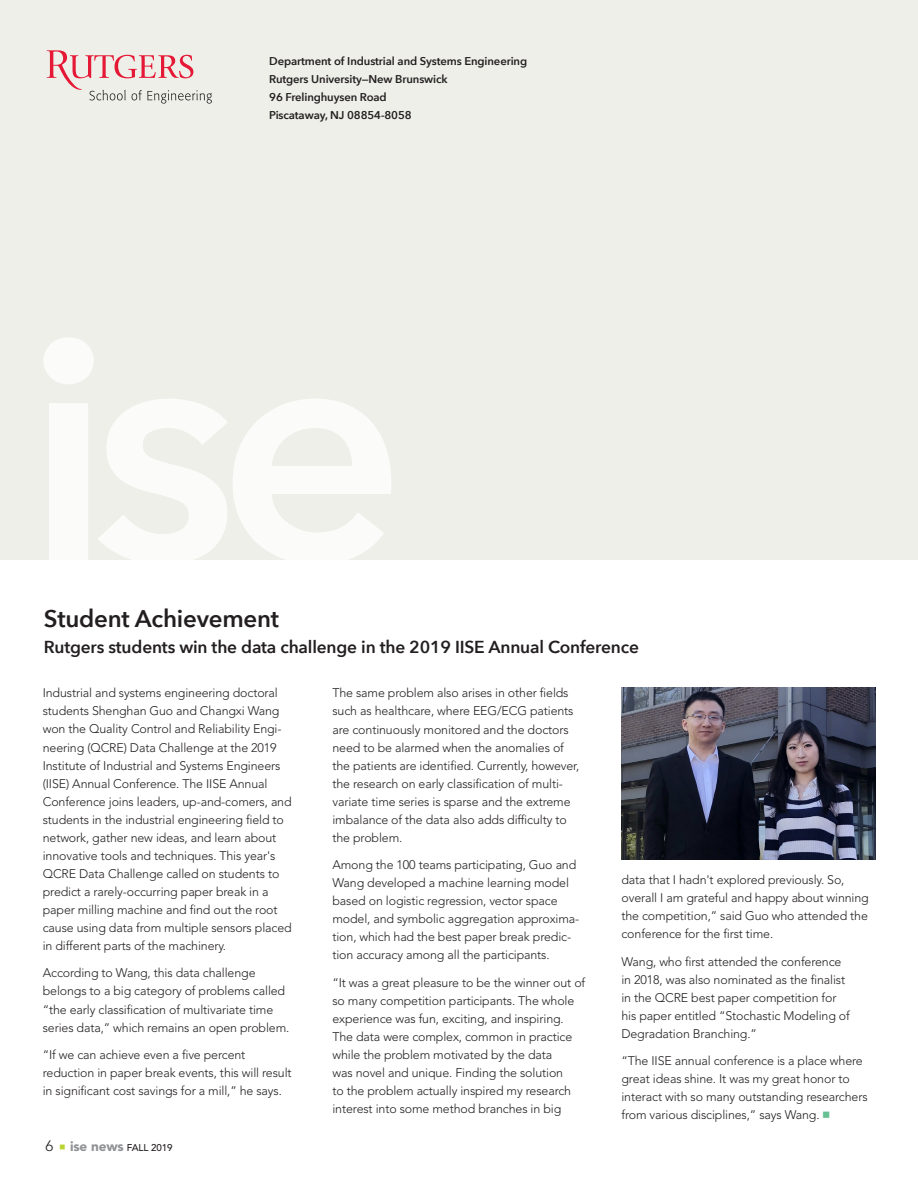
<style>
.page{position:relative;width:918px;height:1188px;background:#fff}
.page>*{position:absolute;margin:0;border:0;box-sizing:border-box;transform-origin:0 0}
.t1{font:600 24.15px "Avenir Next";letter-spacing:-.01em;color:#231f20}
.t2{font:600 17.25px "Avenir Next";letter-spacing:-.01em;color:#231f20}
.t3{font:300 15px "Avenir LT Std";color:#231f20}
.t4{font:300 12.45px/18px "Avenir LT Std";letter-spacing:-.01em;color:#231f20}
.t5{font:600 11.25px/18px "Avenir Next";letter-spacing:-.01em;color:#231f20}
.t6{font:500 9.75px "Avenir LT Std";letter-spacing:-.01em;color:#231f20}
.t7{font:6px "Universal Newswith Comm Pi";color:#b8d432}
.s1{font-weight:900;font-size:13.5px;color:#919295}
.s2{font-family:"Universal Newswith Comm Pi";font-weight:400;color:#65c194}
</style>
<div class="page">
<div style="left:0;top:0;width:918px;height:559px;background:#eeefe8"></div>
<svg style="left:47px;top:50px;width:165px;height:54px"></svg>
<svg style="left:43px;top:337px;width:348px;height:223px"></svg>
<img style="left:621px;top:688px;width:254px;height:172px">
<p class="t5" style="left:269px;top:51px;width:259px">Department of Industrial and Systems Engineering Rutgers University—New Brunswick<br>96 Frelinghuysen Road<br>Piscataway, NJ 08854-8058</p>
<p class="t1" style="left:44px;top:597px;width:237px">Student Achievement</p>
<p class="t2" style="left:44px;top:632px;width:597px">Rutgers students win the data challenge in the 2019 IISE Annual Conference</p>
<p class="t4" style="left:43px;top:684px;width:250px">Industrial and systems engineering doctoral students Shenghan Guo and Changxi Wang won the Quality Control and Reliability Engi&shy;neering (QCRE) Data Challenge at the 2019<br>Institute of Industrial and Systems Engineers (IISE) Annual Conference. The IISE Annual Conference joins leaders, up-and-comers, and students in the industrial engineering field to network, gather new ideas, and learn about innovative tools and techniques. This year's QCRE Data Challenge called on students to predict a rarely-occurring paper break in a paper milling machine and find out the root cause using data from multiple sensors placed in different parts of the machinery.</p>
<p class="t4" style="left:43px;top:964px;width:248px">According to Wang, this data challenge belongs to a big category of problems called “the early classification of multivariate time series data,” which remains an open problem.</p>
<p class="t4" style="left:43px;top:1045px;width:250px">“If we can achieve even a five percent reduction in paper break events, this will result in significant cost savings for a mill,” he says.</p>
<p class="t3" style="left:46px;top:1137px;width:9px">6</p>
<p class="t7" style="left:60px;top:1145px;width:7px">m</p>
<p class="t6" style="left:70px;top:1142px;width:104px"><span class="s1">ise news</span> FALL 2019</p>
<p class="t4" style="left:332px;top:684px;width:248px">The same problem also arises in other fields such as healthcare, where EEG/ECG patients are continuously monitored and the doctors need to be alarmed when the anomalies of the patients are identified. Currently, however, the research on early classification of multi&shy;variate time series is sparse and the extreme imbalance of the data also adds difficulty to the problem.</p>
<p class="t4" style="left:332px;top:856px;width:248px">Among the 100 teams participating, Guo and Wang developed a machine learning model based on logistic regression, vector space model, and symbolic aggregation approxima&shy;tion, which had the best paper break predic&shy;tion accuracy among all the participants.</p>
<p class="t4" style="left:332px;top:973px;width:254px">“It was a great pleasure to be the winner out of so many competition participants. The whole experience was fun, exciting, and inspiring.<br>The data were complex, common in practice while the problem motivated by the data<br>was novel and unique. Finding the solution<br>to the problem actually inspired my research interest into some method branches in big</p>
<p class="t4" style="left:621px;top:871px;width:249px">data that I hadn't explored previously. So, overall I am grateful and happy about winning the competition,” said Guo who attended the conference for the first time.</p>
<p class="t4" style="left:621px;top:952px;width:230px">Wang, who first attended the conference in 2018, was also nominated as the finalist in the QCRE best paper competition for his paper entitled “Stochastic Modeling of Degradation Branching.”</p>
<p class="t4" style="left:621px;top:1052px;width:248px">“The IISE annual conference is a place where great ideas shine. It was my great honor to interact with so many outstanding researchers from various disciplines,” says Wang. <span class="s2">n</span></p>
</div>
